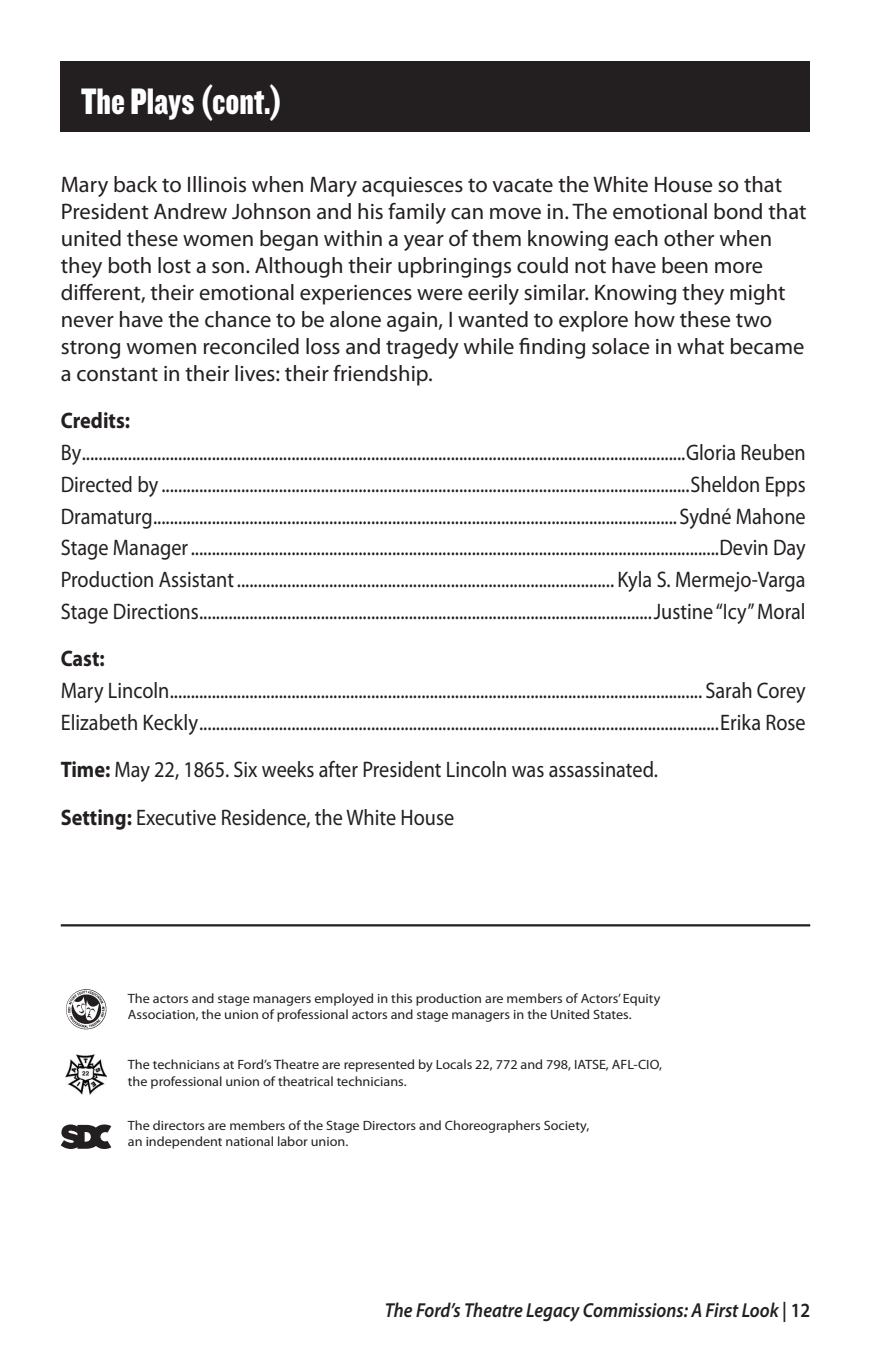
<style>
.page{position:relative;width:871px;height:1357px;background:#fff}
.page>*{position:absolute;margin:0;border:0;box-sizing:border-box;transform-origin:0 0}
.t1{font:38.25px "Knockout 70 Full Welterwt";color:#fff;scale:.9 1}
.t2{font:22.5px "Myriad Pro";color:#231f20;scale:.9 1}
.t3{font:22.5px/27px "Myriad Pro";color:#231f20}
.t4{font:700 22.5px "Myriad Pro";color:#231f20;scale:.9 1}
.t5{font:italic 600 20.25px "Myriad Pro";color:#231f20;scale:.9 1}
.t6{font:13.5px/16.2px "Myriad Pro";color:#231f20;scale:1.05 1}
.s1{font-weight:700}
.s2{font-style:normal}
</style>
<div class="page">
<div style="left:61px;top:61px;width:749px;height:71px;background:#231f20"></div>
<img style="left:65px;top:1055px;width:41px;height:39px">
<img style="left:66px;top:989px;width:40px;height:40px">
<svg style="left:61px;top:1124px;width:50px;height:25px"></svg>
<hr style="left:61px;top:924px;width:749px;height:2px;background:#231f20">
<p class="t1" style="left:81px;top:77px;width:225px">The Plays (cont.)</p>
<p class="t3" style="left:61px;top:170px;width:747px">Mary back to Illinois when Mary acquiesces to vacate the White House so that President Andrew Johnson and his family can move in. The emotional bond that united these women began within a year of them knowing each other when they both lost a son. Although their upbringings could not have been more different, their emotional experiences were eerily similar. Knowing they might never have the chance to be alone again, I wanted to explore how these two strong women reconciled loss and tragedy while fi nding solace in what became a constant in their lives: their friendship.</p>
<p class="t4" style="left:61px;top:406px;width:78px">Credits:</p>
<p class="t2" style="left:61px;top:438px;width:829px">By................................................................................................................................................Gloria Reuben</p>
<p class="t2" style="left:61px;top:470px;width:829px">Directed by ..............................................................................................................................Sheldon Epps</p>
<p class="t2" style="left:61px;top:502px;width:829px">Dramaturg.............................................................................................................................Sydné Mahone</p>
<p class="t2" style="left:61px;top:534px;width:829px">Stage Manager..............................................................................................................................Devin Day</p>
<p class="t2" style="left:61px;top:566px;width:829px">Production Assistant.......................................................................................... Kyla S. Mermejo-Varga</p>
<p class="t2" style="left:61px;top:598px;width:829px">Stage Directions............................................................................................................Justine “Icy” Moral</p>
<p class="t4" style="left:61px;top:644px;width:50px">Cast:</p>
<p class="t2" style="left:61px;top:677px;width:829px">Mary Lincoln............................................................................................................................... Sarah Corey</p>
<p class="t2" style="left:61px;top:709px;width:829px">Elizabeth Keckly............................................................................................................................Erika Rose</p>
<p class="t2" style="left:61px;top:756px;width:665px"><span class="s1">Time:</span> May 22, 1865. Six weeks after President Lincoln was assassinated.</p>
<p class="t2" style="left:61px;top:803px;width:439px"><span class="s1">Setting:</span> Executive Residence, the White House</p>
<p class="t6" style="left:128px;top:990px;width:508px">The actors and stage managers employed in this production are members of Actors’ Equity<br>Association, the union of professional actors and stage managers in the United States.</p>
<p class="t6" style="left:128px;top:1056px;width:510px">The technicians at Ford’s Theatre are represented by Locals 22, 772 and 798, IATSE, AFL-CIO, the professional union of theatrical technicians.</p>
<p class="t6" style="left:128px;top:1117px;width:441px">The directors are members of the Stage Directors and Choreographers Society, an independent national labor union.</p>
<p class="t5" style="left:385px;top:1297px;width:474px">The Ford’s Theatre Legacy Commissions: A First Look <span class="s2">| 12</span></p>
</div>
